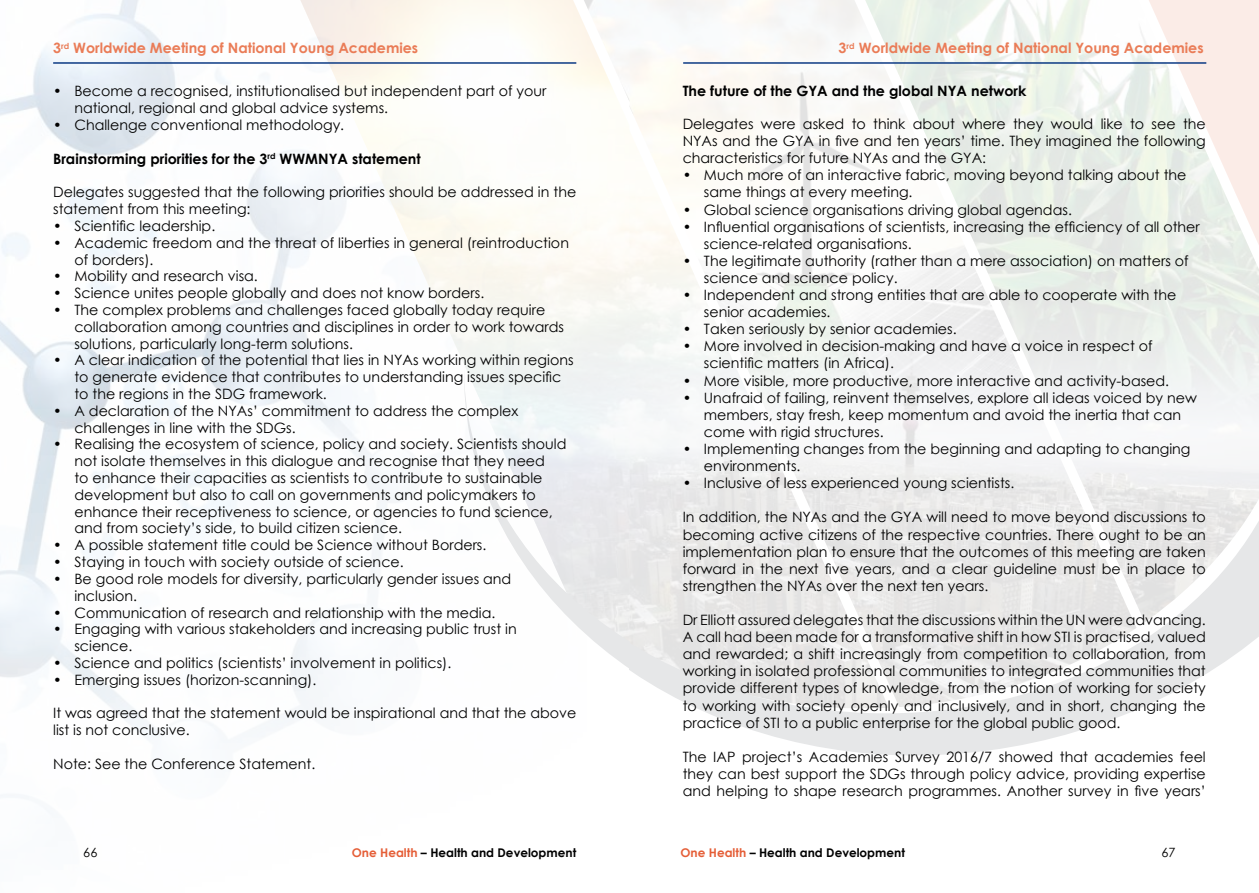
<style>
.page{position:relative;width:1259px;height:893px;background:#fff}
.page>*{position:absolute;margin:0;border:0;box-sizing:border-box;transform-origin:0 0}
.t1{font:14.25px/17.1px "Century Gothic";color:#000}
.t2{font:700 14.25px "Century Gothic";color:#ea7c57}
.t3{font:700 14.25px "Century Gothic";color:#000}
.t4{font:12.75px "Century Gothic";color:#000}
.t5{font:700 12px "Century Gothic";color:#000}
.s1{color:#e55e37}
</style>
<div class="page">
<img style="left:629px;top:0;width:507px;height:154px">
<img style="left:629px;top:130px;width:260px;height:24px">
<svg style="left:629px;top:154px;width:630px;height:602px"></svg>
<hr style="left:683px;top:62px;width:523px;height:2px;background:#0c3a84">
<img style="left:587px;top:0;width:42px;height:100px">
<svg style="left:587px;top:225px;width:42px;height:443px"></svg>
<img style="left:0;top:0;width:587px;height:798px">
<hr style="left:53px;top:62px;width:523px;height:2px;background:#0c3a84">
<p class="t2" style="left:53px;top:37px;width:366px">3<sup>rd</sup> Worldwide Meeting of National Young Academies</p>
<p class="t1" style="left:74px;top:82px;width:473px;text-indent:-21px">• Become a recognised, institutionalised but independent part of your national, regional and global advice systems.</p>
<p class="t1" style="left:53px;top:116px;width:292px">• Challenge conventional methodology.</p>
<p class="t3" style="left:53px;top:148px;width:369px">Brainstorming priorities for the 3<sup>rd</sup> WWMNYA statement</p>
<p class="t1" style="left:53px;top:184px;width:525px">Delegates suggested that the following priorities should be addressed in the statement from this meeting:</p>
<p class="t1" style="left:53px;top:217px;width:164px">• Scientific leadership.</p>
<p class="t1" style="left:74px;top:234px;width:496px;text-indent:-21px">• Academic freedom and the threat of liberties in general (reintroduction of borders).</p>
<p class="t1" style="left:53px;top:268px;width:206px">• Mobility and research visa.</p>
<p class="t1" style="left:53px;top:284px;width:433px">• Science unites people globally and does not know borders.</p>
<p class="t1" style="left:74px;top:301px;width:491px;text-indent:-21px">• The complex problems and challenges faced globally today require collaboration among countries and disciplines in order to work towards solutions, particularly long-term solutions.</p>
<p class="t1" style="left:74px;top:352px;width:500px;text-indent:-21px">• A clear indication of the potential that lies in NYAs working within regions to generate evidence that contributes to understanding issues specific to the regions in the SDG framework.</p>
<p class="t1" style="left:74px;top:402px;width:445px;text-indent:-21px">• A declaration of the NYAs’ commitment to address the complex challenges in line with the SDGs.</p>
<p class="t1" style="left:74px;top:436px;width:493px;text-indent:-21px">• Realising the ecosystem of science, policy and society. Scientists should not isolate themselves in this dialogue and recognise that they need<br>to enhance their capacities as scientists to contribute to sustainable development but also to call on governments and policymakers to enhance their receptiveness to science, or agencies to fund science, and from society’s side, to build citizen science.</p>
<p class="t1" style="left:53px;top:536px;width:435px">• A possible statement title could be Science without Borders.</p>
<p class="t1" style="left:53px;top:553px;width:352px">• Staying in touch with society outside of science.</p>
<p class="t1" style="left:74px;top:570px;width:438px;text-indent:-21px">• Be good role models for diversity, particularly gender issues and inclusion.</p>
<p class="t1" style="left:53px;top:604px;width:444px">• Communication of research and relationship with the media.</p>
<p class="t1" style="left:74px;top:620px;width:444px;text-indent:-21px">• Engaging with various stakeholders and increasing public trust in science.</p>
<p class="t1" style="left:53px;top:654px;width:400px">• Science and politics (scientists’ involvement in politics).</p>
<p class="t1" style="left:53px;top:671px;width:265px">• Emerging issues (horizon-scanning).</p>
<p class="t1" style="left:53px;top:704px;width:524px">It was agreed that the statement would be inspirational and that the above list is not conclusive.</p>
<p class="t1" style="left:53px;top:755px;width:264px">Note: See the Conference Statement.</p>
<p class="t2" style="left:838px;top:37px;width:366px">3<sup>rd</sup> Worldwide Meeting of National Young Academies</p>
<p class="t3" style="left:682px;top:80px;width:345px">The future of the GYA and the global NYA network</p>
<p class="t1" style="left:682px;top:116px;width:525px;text-align:justify">Delegates were asked to think about where they would like to see the NYAs and the GYA in five and ten years’ time. They imagined the following characteristics for future NYAs and the GYA:</p>
<p class="t1" style="left:704px;top:166px;width:484px;text-indent:-21px">• Much more of an interactive fabric, moving beyond talking about the same things at every meeting.</p>
<p class="t1" style="left:682px;top:201px;width:391px">• Global science organisations driving global agendas.</p>
<p class="t1" style="left:704px;top:218px;width:497px;text-indent:-21px">• Influential organisations of scientists, increasing the efficiency of all other science-related organisations.</p>
<p class="t1" style="left:704px;top:252px;width:486px;text-indent:-21px">• The legitimate authority (rather than a mere association) on matters of science and science policy.</p>
<p class="t1" style="left:704px;top:286px;width:474px;text-indent:-21px">• Independent and strong entities that are able to cooperate with the senior academies.</p>
<p class="t1" style="left:682px;top:320px;width:275px">• Taken seriously by senior academies.</p>
<p class="t1" style="left:704px;top:337px;width:450px;text-indent:-21px">• More involved in decision-making and have a voice in respect of scientific matters (in Africa).</p>
<p class="t1" style="left:682px;top:372px;width:488px">• More visible, more productive, more interactive and activity-based.</p>
<p class="t1" style="left:704px;top:389px;width:494px;text-indent:-21px">• Unafraid of failing, reinvent themselves, explore all ideas voiced by new members, stay fresh, keep momentum and avoid the inertia that can come with rigid structures.</p>
<p class="t1" style="left:704px;top:440px;width:488px;text-indent:-21px">• Implementing changes from the beginning and adapting to changing environments.</p>
<p class="t1" style="left:682px;top:474px;width:333px">• Inclusive of less experienced young scientists.</p>
<p class="t1" style="left:682px;top:508px;width:525px;text-align:justify">In addition, the NYAs and the GYA will need to move beyond discussions to becoming active citizens of the respective countries. There ought to be an implementation plan to ensure that the outcomes of this meeting are taken forward in the next five years, and a clear guideline must be in place to strengthen the NYAs over the next ten years.</p>
<p class="t1" style="left:682px;top:611px;width:525px;text-align:justify">Dr Elliott assured delegates that the discussions within the UN were advancing.<br>A call had been made for a transformative shift in how STI is practised, valued and rewarded; a shift increasingly from competition to collaboration, from working in isolated professional communities to integrated communities that provide different types of knowledge, from the notion of working for society to working with society openly and inclusively, and in short, changing the practice of STI to a public enterprise for the global public good.</p>
<p class="t1" style="left:682px;top:748px;width:524px;text-align:justify">The IAP project’s Academies Survey 2016/7 showed that academies feel they can best support the SDGs through policy advice, providing expertise and helping to shape research programmes. Another survey in five years’</p>
<p class="t4" style="left:83px;top:843px;width:16px">66</p>
<p class="t5" style="left:680px;top:844px;width:226px"><span class="s1">One Health</span> – Health and Development</p>
<p class="t5" style="left:352px;top:844px;width:226px"><span class="s1">One Health</span> – Health and Development</p>
<p class="t4" style="left:1161px;top:843px;width:16px">67</p>
</div>
